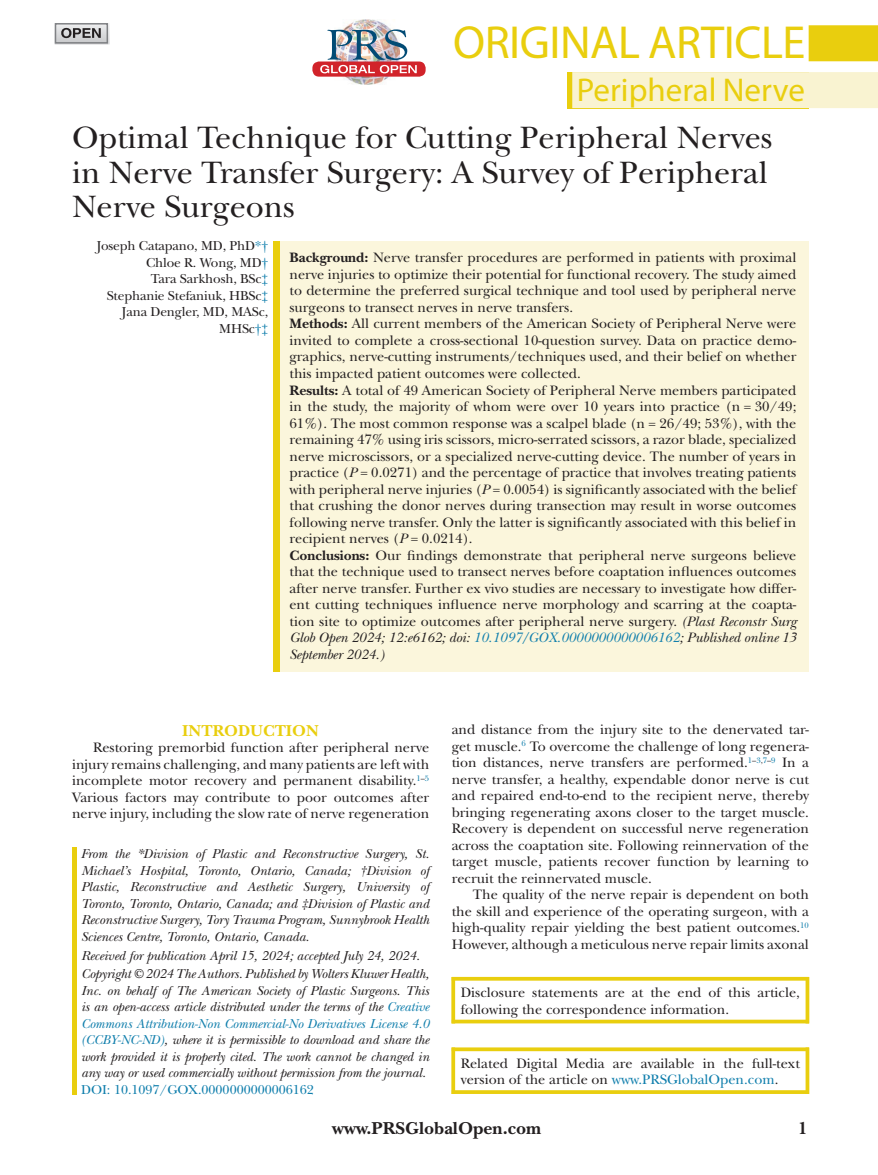
<style>
.page{position:relative;width:878px;height:1175px;background:#fff}
.page>*{position:absolute;margin:0;border:0;box-sizing:border-box;transform-origin:0 0}
.t1{font:46.5px "Myriad Pro";letter-spacing:-.01em;color:#e9ce0e}
.t2{font:33px "Myriad Pro";color:#e9ce0e}
.t3{font:32.25px/34.5px "New Baskerville Std";color:#231f20}
.t4{font:700 18px "New Baskerville Std";color:#231f20}
.t5{font:700 16.5px "New Baskerville Std";color:#e9ce0e}
.t6{font:14.25px/16.5px "New Baskerville Std";color:#231f20;text-align:justify}
.t7{font:italic 13.5px/16.5px "New Baskerville Std";letter-spacing:-.005em;color:#231f20;text-align:justify}
.t8{font:13.5px/16.5px "New Baskerville Std";letter-spacing:-.01em;color:#231f20;text-align:right}
.t9{font:13.5px "New Baskerville Std";color:#0f7eac}
.s1{color:#0f7eac}
.s2{font-weight:700}
.s3{font-style:italic}
.s4{font-style:italic;color:#0f7eac}
</style>
<div class="page">
<div style="left:567px;top:72px;width:241px;height:36px;background:#e9ce0e"></div>
<div style="left:572px;top:72px;width:306px;height:36px;background:#f9f3d1"></div>
<div style="left:808px;top:25px;width:70px;height:36px;background:#e9ce0e"></div>
<img style="left:343px;top:20px;width:48px;height:64px">
<div style="left:312px;top:61px;width:113px;height:16px;background:#d1232a;border-radius:7px"></div>
<img style="left:320px;top:29px;width:97px;height:44px">
<div style="left:274px;top:126px;width:534px;height:545px;background:#fbf6dc"></div>
<div style="left:274px;top:240px;width:6px;height:76px;background:#e9ce0e"></div>
<div style="left:274px;top:306px;width:6px;height:76px;background:#e9ce0e"></div>
<div style="left:274px;top:372px;width:6px;height:175px;background:#e9ce0e"></div>
<div style="left:274px;top:537px;width:6px;height:134px;background:#e9ce0e"></div>
<hr style="left:72px;top:847px;width:4px;height:99px;background:#e9ce0e">
<hr style="left:72px;top:946px;width:4px;height:19px;background:#e9ce0e">
<hr style="left:72px;top:965px;width:4px;height:118px;background:#e9ce0e">
<hr style="left:72px;top:1081px;width:4px;height:13px;background:#e9ce0e">
<div style="left:272px;top:126px;width:536px;height:115px;background:#fff"></div>
<img style="left:54px;top:23px;width:55px;height:22px">
<svg style="left:451px;top:977px;width:4px;height:46px"></svg>
<svg style="left:805px;top:977px;width:4px;height:46px"></svg>
<svg style="left:452px;top:976px;width:356px;height:4px"></svg>
<svg style="left:452px;top:1019px;width:356px;height:4px"></svg>
<svg style="left:451px;top:1047px;width:4px;height:47px"></svg>
<svg style="left:805px;top:1047px;width:4px;height:47px"></svg>
<svg style="left:452px;top:1047px;width:356px;height:4px"></svg>
<svg style="left:452px;top:1090px;width:356px;height:4px"></svg>
<div style="left:55px;top:23px;width:53px;height:21px;border:2px solid #808285"></div>
<svg style="left:61px;top:28px;width:40px;height:10px"></svg>
<h1 class="t1" style="left:453px;top:14px;width:354px">Original Article</h1>
<h2 class="t2" style="left:576px;top:69px;width:230px">Peripheral Nerve</h2>
<h3 class="t3" style="left:72px;top:121px;width:701px">Optimal Technique for Cutting Peripheral Nerves in Nerve Transfer Surgery: A Survey of Peripheral<br>Nerve Surgeons</h3>
<p class="t8" style="left:97px;top:238px;width:173px">Joseph Catapano, MD, PhD<span class="s1">*†<br></span>Chloe R. Wong, MD<span class="s1">†<br></span>Tara Sarkhosh, BSc<span class="s1">‡<br></span>Stephanie Stefaniuk, HBSc<span class="s1">‡<br></span>Jana Dengler, MD, MASc,<br>MHSc<span class="s1">†‡</span></p>
<p class="t6" style="left:289px;top:250px;width:508px;text-align:left"><span class="s2">Background:</span> Nerve transfer procedures are performed in patients with proximal nerve injuries to optimize their potential for functional recovery. The study aimed to determine the preferred surgical technique and tool used by peripheral nerve surgeons to transect nerves in nerve transfers.<br><span class="s2">Methods:</span> All current members of the American Society of Peripheral Nerve were invited to complete a cross-sectional 10-question survey. Data on practice demo&shy;graphics, nerve-cutting instruments/techniques used, and their belief on whether this impacted patient outcomes were collected.<br><span class="s2">Results:</span> A total of 49 American Society of Peripheral Nerve members participated in the study, the majority of whom were over 10 years into practice (n = 30/49; 61%). The most common response was a scalpel blade (n = 26/49; 53%), with the remaining 47% using iris scissors, micro-serrated scissors, a razor blade, specialized nerve microscissors, or a specialized nerve-cutting device. The number of years in practice (<span class="s3">P</span> = 0.0271) and the percentage of practice that involves treating patients with peripheral nerve injuries (<span class="s3">P</span> = 0.0054) is significantly associated with the belief that crushing the donor nerves during transection may result in worse outcomes following nerve transfer. Only the latter is significantly associated with this belief in recipient nerves (<span class="s3">P</span> = 0.0214).<br><span class="s2">Conclusions:</span> Our findings demonstrate that peripheral nerve surgeons believe that the technique used to transect nerves before coaptation influences outcomes after nerve transfer. Further ex vivo studies are necessary to investigate how differ&shy;ent cutting techniques influence nerve morphology and scarring at the coapta&shy;tion site to optimize outcomes after peripheral nerve surgery. <span class="s3">(Plast Reconstr Surg Glob Open 2024; 12:e6162; doi:</span> <span class="s4">10.1097/GOX.0000000000006162</span><span class="s3">; Published online 13<br>September 2024.)</span></p>
<p class="t5" style="left:182px;top:721px;width:138px">INTRODUCTION</p>
<p class="t6" style="left:72px;top:739px;width:359px;text-indent:21px">Restoring premorbid function after peripheral nerve injury remains challenging, and many patients are left with incomplete motor recovery and permanent disability.<sup>1</sup><sup>–</sup><sup>5<br></sup>Various factors may contribute to poor outcomes after nerve injury, including the slow rate of nerve regeneration</p>
<p class="t7" style="left:81px;top:845px;width:350px">From the *Division of Plastic and Reconstructive Surgery, St.<br>Michael’s Hospital, Toronto, Ontario, Canada; †Division of Plastic, Reconstructive and Aesthetic Surgery, University of Toronto, Toronto, Ontario, Canada; and ‡Division of Plastic and Reconstructive Surgery, Tory Trauma Program, Sunnybrook Health Sciences Centre, Toronto, Ontario, Canada.</p>
<p class="t7" style="left:81px;top:946px;width:350px;line-height:18.8px">Received for publication April 15, 2024; accepted July 24, 2024.<br>Copyright © 2024 The Authors. Published by Wolters Kluwer Health,</p>
<p class="t7" style="left:81px;top:982px;width:350px">Inc. on behalf of The American Society of Plastic Surgeons. This is an open-access article distributed under the terms of the <span class="s1">Creative Commons Attribution-Non Commercial-No Derivatives License 4.0 (CCBY-NC-ND)</span>, where it is permissible to download and share the work provided it is properly cited. The work cannot be changed in any way or used commercially without permission from the journal.</p>
<p class="t9" style="left:81px;top:1081px;width:234px">DOI: 10.1097/GOX.0000000000006162</p>
<p class="t6" style="left:451px;top:721px;width:359px">and distance from the injury site to the denervated tar&shy;get muscle.<sup>6</sup> To overcome the challenge of long regenera&shy;tion distances, nerve transfers are performed.<sup>1</sup><sup>–</sup><sup>3</sup><sup>,</sup><sup>7</sup><sup>–</sup><sup>9</sup> In a nerve transfer, a healthy, expendable donor nerve is cut and repaired end-to-end to the recipient nerve, thereby bringing regenerating axons closer to the target muscle.<br>Recovery is dependent on successful nerve regeneration across the coaptation site. Following reinnervation of the target muscle, patients recover function by learning to recruit the reinnervated muscle.</p>
<p class="t6" style="left:451px;top:886px;width:359px;text-indent:21px">The quality of the nerve repair is dependent on both the skill and experience of the operating surgeon, with a high-quality repair yielding the best patient outcomes.<sup>10<br></sup>However, although a meticulous nerve repair limits axonal</p>
<p class="t6" style="left:460px;top:984px;width:341px">Disclosure statements are at the end of this article, following the correspondence information.</p>
<p class="t6" style="left:460px;top:1054px;width:341px">Related Digital Media are available in the full-text version of the article on <span class="s1">www.PRSGlobalOpen.com</span>.</p>
<p class="t4" style="left:332px;top:1118px;width:210px">www.PRSGlobalOpen.com</p>
<p class="t4" style="left:798px;top:1118px;width:11px">1</p>
</div>
